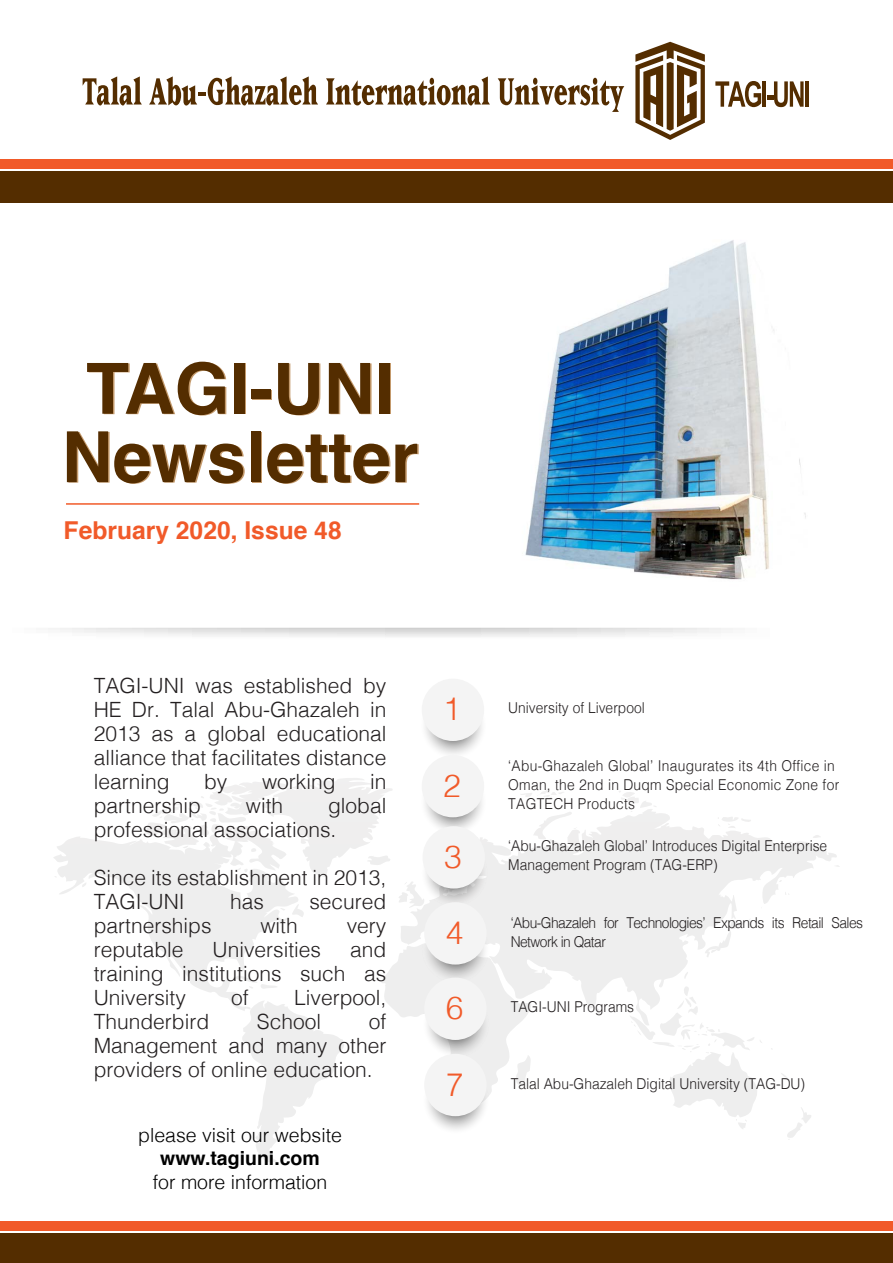
<style>
.page{position:relative;width:893px;height:1263px;background:#fff}
.page>*{position:absolute;margin:0;border:0;box-sizing:border-box;transform-origin:0 0}
.t1{font:700 70.5px/68.4px "Helvetica";color:#542d00;text-align:center}
.t2{font:300 31.8px "Helvetica";color:#f15a29}
.t3{font:700 24.6px "Helvetica";color:#f15a29}
.t4{font:300 21px/24px "Helvetica";color:#231f20;text-align:justify}
.t5{font:300 19.5px "Helvetica";color:#000}
.t6{font:700 19.5px "Helvetica";color:#000}
.t7{font:300 15px "Helvetica";color:#231f20;scale:.92 1}
.t8{font:300 15px/18.9px "Helvetica";letter-spacing:.02em;color:#231f20;scale:.92 1}
.t9{font:300 15px/18.9px "Helvetica";letter-spacing:-.04em;color:#231f20;scale:.92 1}
</style>
<div class="page">
<svg style="left:81px;top:825px;width:219px;height:186px"></svg>
<svg style="left:635px;top:42px;width:70px;height:98px"></svg>
<svg style="left:715px;top:81px;width:46px;height:26px"></svg>
<hr style="left:763px;top:81px;width:3px;height:26px;background:#542d00">
<svg style="left:767px;top:81px;width:37px;height:26px"></svg>
<hr style="left:805px;top:81px;width:4px;height:26px;background:#542d00">
<svg style="left:83px;top:76px;width:59px;height:29px"></svg>
<svg style="left:149px;top:76px;width:169px;height:30px"></svg>
<svg style="left:326px;top:76px;width:164px;height:29px"></svg>
<svg style="left:498px;top:78px;width:126px;height:34px"></svg>
<div style="left:0;top:171px;width:893px;height:31px;background:#542d00"></div>
<div style="left:0;top:159px;width:893px;height:9px;background:#f15a29"></div>
<div style="left:0;top:1233px;width:893px;height:30px;background:#542d00"></div>
<div style="left:0;top:1221px;width:893px;height:9px;background:#f15a29"></div>
<svg style="left:48px;top:628px;width:685px;height:9px"></svg>
<img style="left:525px;top:240px;width:281px;height:340px">
<svg style="left:419px;top:692px;width:68px;height:67px"></svg>
<div style="left:422px;top:679px;width:62px;height:62px;background:#f4f4f4;border-radius:50%"></div>
<svg style="left:419px;top:768px;width:68px;height:67px"></svg>
<div style="left:422px;top:755px;width:62px;height:62px;background:#f4f4f4;border-radius:50%"></div>
<svg style="left:420px;top:839px;width:67px;height:67px"></svg>
<div style="left:423px;top:826px;width:62px;height:62px;background:#f4f4f4;border-radius:50%"></div>
<hr style="left:66px;top:503px;width:353px;height:2px;background:#f15a29">
<svg style="left:422px;top:915px;width:67px;height:67px"></svg>
<div style="left:424px;top:902px;width:63px;height:62px;background:#f4f4f4;border-radius:50%"></div>
<svg style="left:422px;top:991px;width:67px;height:67px"></svg>
<div style="left:424px;top:977px;width:63px;height:63px;background:#f4f4f4;border-radius:50%"></div>
<svg style="left:422px;top:1067px;width:67px;height:67px"></svg>
<div style="left:424px;top:1054px;width:63px;height:62px;background:#f4f4f4;border-radius:50%"></div>
<h1 class="t1" style="left:62px;top:356px;width:358px">TAGI-UNI<br>Newsletter</h1>
<p class="t3" style="left:64px;top:510px;width:280px">February 2020, Issue 48</p>
<p class="t4" style="left:94px;top:672px;width:294px">TAGI-UNI was established by HE Dr. Talal Abu-Ghazaleh in 2013 as a global educational alliance that facilitates distance learning</p>
<p class="t4" style="left:204px;top:768px;width:25px">by</p>
<p class="t4" style="left:262px;top:768px;width:75px">working</p>
<p class="t4" style="left:370px;top:768px;width:18px">in</p>
<p class="t4" style="left:94px;top:792px;width:294px;text-indent:234px">global professional associations.</p>
<p class="t4" style="left:94px;top:864px;width:294px">Since its establishment in 2013,<br>TAGI-UNI</p>
<p class="t4" style="left:94px;top:792px;width:109px">partnership</p>
<p class="t4" style="left:246px;top:792px;width:39px">with</p>
<p class="t4" style="left:230px;top:888px;width:35px">has</p>
<p class="t4" style="left:309px;top:888px;width:79px">secured</p>
<p class="t4" style="left:94px;top:912px;width:119px">partnerships</p>
<p class="t4" style="left:260px;top:912px;width:39px">with</p>
<p class="t4" style="left:347px;top:912px;width:41px">very</p>
<p class="t4" style="left:94px;top:936px;width:91px">reputable</p>
<p class="t4" style="left:213px;top:936px;width:110px">Universities</p>
<p class="t4" style="left:94px;top:936px;width:294px;text-indent:256px">and training institutions such as University</p>
<p class="t4" style="left:231px;top:984px;width:19px">of</p>
<p class="t4" style="left:294px;top:984px;width:94px">Liverpool,</p>
<p class="t4" style="left:94px;top:1008px;width:117px">Thunderbird</p>
<p class="t4" style="left:257px;top:1008px;width:66px">School</p>
<p class="t4" style="left:94px;top:1008px;width:294px;text-indent:275px">of Management and many other providers of online education.</p>
<p class="t5" style="left:138px;top:1118px;width:205px">please visit our website</p>
<p class="t6" style="left:160px;top:1143px;width:161px">www.tagiuni.com</p>
<p class="t5" style="left:153px;top:1165px;width:176px">for more information</p>
<h2 class="t2" style="left:443px;top:682px;width:19px">1</h2>
<p class="t7" style="left:508px;top:695px;width:150px">University of Liverpool</p>
<h2 class="t2" style="left:443px;top:758px;width:19px">2</h2>
<p class="t8" style="left:508px;top:756px;width:361px">‘Abu-Ghazaleh Global’ Inaugurates its 4th Office in<br>Oman, the 2nd in Duqm Special Economic Zone for<br>TAGTECH Products</p>
<h2 class="t2" style="left:444px;top:829px;width:19px">3</h2>
<p class="t7" style="left:508px;top:833px;width:348px">‘Abu-Ghazaleh Global’ Introduces Digital Enterprise</p>
<p class="t7" style="left:508px;top:852px;width:229px">Management Program (TAG-ERP)</p>
<h2 class="t2" style="left:446px;top:905px;width:19px">4</h2>
<p class="t9" style="left:511px;top:912px;width:384px">‘Abu-Ghazaleh for Technologies’ Expands its Retail Sales<br>Network in Qatar</p>
<h2 class="t2" style="left:446px;top:981px;width:19px">6</h2>
<p class="t7" style="left:511px;top:994px;width:136px">TAGI-UNI Programs</p>
<h2 class="t2" style="left:446px;top:1057px;width:19px">7</h2>
<p class="t7" style="left:511px;top:1071px;width:322px">Talal Abu-Ghazaleh Digital University (TAG-DU)</p>
</div>
